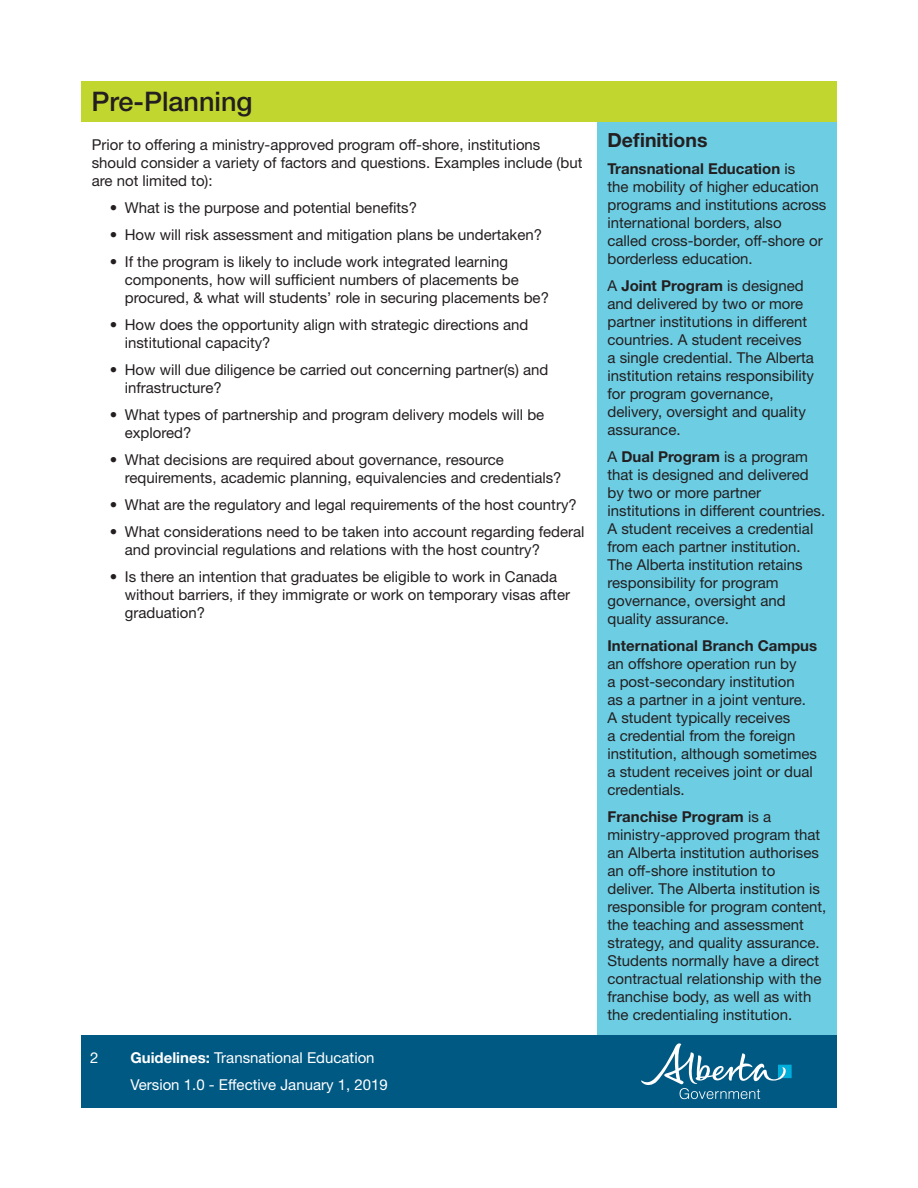
<style>
.page{position:relative;width:918px;height:1188px;background:#fff}
.page>*{position:absolute;margin:0;border:0;box-sizing:border-box;transform-origin:0 0}
.t1{font:500 27px "Helvetica Neue LT Std";color:#231f20}
.Sidebar_Text{font:700 19.5px "Helvetica Neue LT Std";color:#231f20}
.Sidebar_Text-2{font:15px/18px "Helvetica Neue LT Std";color:#231f20}
.t2{font:15px "Helvetica Neue LT Std";color:#fff}
.s1{font-weight:700}
</style>
<div class="page">
<div style="left:597px;top:81px;width:240px;height:955px;background:#6dcde3"></div>
<div style="left:81px;top:1036px;width:756px;height:72px;background:#005983"></div>
<svg style="left:641px;top:1043px;width:151px;height:56px"></svg>
<div style="left:81px;top:81px;width:756px;height:40px;background:#c1d72f"></div>
<p class="t1" style="left:92px;top:85px;width:163px">Pre-Planning</p>
<p class="Sidebar_Text-2" style="left:92px;top:135px;width:492px">Prior to offering a ministry-approved program off-shore, institutions should consider a variety of factors and questions. Examples include (but are not limited to):</p>
<p class="Sidebar_Text-2" style="left:110px;top:198px;width:309px">• What is the purpose and potential benefits?</p>
<p class="Sidebar_Text-2" style="left:110px;top:225px;width:434px">• How will risk assessment and mitigation plans be undertaken?</p>
<p class="Sidebar_Text-2" style="left:125px;top:252px;width:426px;text-indent:-15px">• If the program is likely to include work integrated learning components, how will sufficient numbers of placements be procured, &amp; what will students’ role in securing placements be?</p>
<p class="Sidebar_Text-2" style="left:125px;top:315px;width:405px;text-indent:-15px">• How does the opportunity align with strategic directions and institutional capacity?</p>
<p class="Sidebar_Text-2" style="left:125px;top:360px;width:425px;text-indent:-15px">• How will due diligence be carried out concerning partner(s) and infrastructure?</p>
<p class="Sidebar_Text-2" style="left:125px;top:405px;width:421px;text-indent:-15px">• What types of partnership and program delivery models will be explored?</p>
<p class="Sidebar_Text-2" style="left:125px;top:450px;width:438px;text-indent:-15px">• What decisions are required about governance, resource requirements, academic planning, equivalencies and credentials?</p>
<p class="Sidebar_Text-2" style="left:110px;top:495px;width:469px">• What are the regulatory and legal requirements of the host country?</p>
<p class="Sidebar_Text-2" style="left:125px;top:522px;width:461px;text-indent:-15px">• What considerations need to be taken into account regarding federal and provincial regulations and relations with the host country?</p>
<p class="Sidebar_Text-2" style="left:125px;top:567px;width:447px;text-indent:-15px">• Is there an intention that graduates be eligible to work in Canada without barriers, if they immigrate or work on temporary visas after graduation?</p>
<p class="t2" style="left:90px;top:1049px;width:10px">2</p>
<p class="t2" style="left:130px;top:1049px;width:246px"><span class="s1">Guidelines:</span> Transnational Education</p>
<p class="t2" style="left:130px;top:1076px;width:259px">Version 1.0 - Effective January 1, 2019</p>
<p class="Sidebar_Text" style="left:608px;top:128px;width:101px">Definitions</p>
<p class="Sidebar_Text-2" style="left:608px;top:160px;width:220px"><span class="s1">Transnational Education</span> is<br>the mobility of higher education programs and institutions across international borders, also<br>called cross-border, off-shore or borderless education.</p>
<p class="Sidebar_Text-2" style="left:608px;top:277px;width:208px">A <span class="s1">Joint Program</span> is designed and delivered by two or more partner institutions in different countries. A student receives<br>a single credential. The Alberta institution retains responsibility for program governance, delivery, oversight and quality assurance.</p>
<p class="Sidebar_Text-2" style="left:608px;top:448px;width:219px">A <span class="s1">Dual Program</span> is a program that is designed and delivered by two or more partner institutions in different countries.<br>A student receives a credential from each partner institution.<br>The Alberta institution retains responsibility for program governance, oversight and quality assurance.</p>
<p class="Sidebar_Text-2" style="left:608px;top:637px;width:211px"><span class="s1">International Branch Campus </span>an offshore operation run by<br>a post-secondary institution<br>as a partner in a joint venture.<br>A student typically receives<br>a credential from the foreign institution, although sometimes a student receives joint or dual credentials.</p>
<p class="Sidebar_Text-2" style="left:608px;top:808px;width:220px"><span class="s1">Franchise Program</span> is a ministry-approved program that an Alberta institution authorises an off-shore institution to<br>deliver. The Alberta institution is responsible for program content, the teaching and assessment strategy, and quality assurance.<br>Students normally have a direct contractual relationship with the franchise body, as well as with the credentialing institution.</p>
</div>
